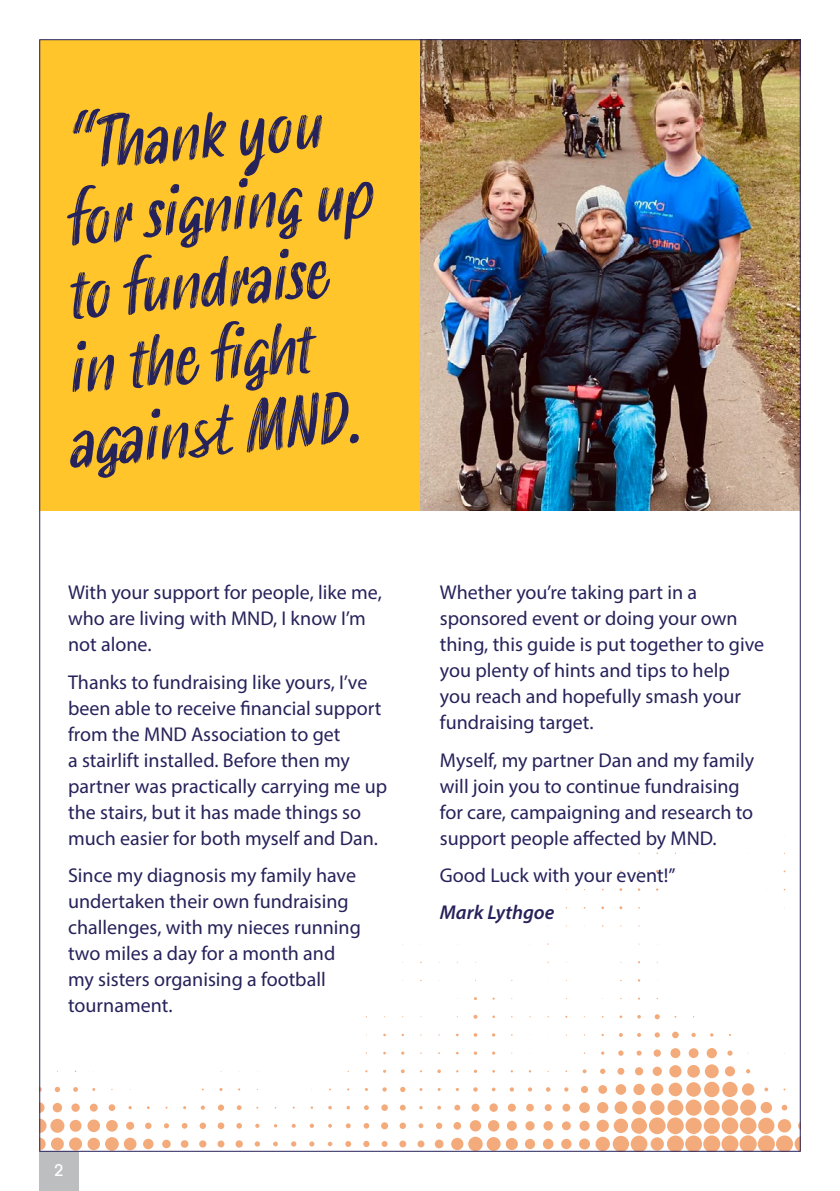
<style>
.page{position:relative;width:840px;height:1191px;background:#fff}
.page>*{position:absolute;margin:0;border:0;box-sizing:border-box;transform-origin:0 0}
.t1{font:italic 68px/74px "Smoothy";color:#26225a}
.t2{font:20px/26px "Myriad Pro";color:#26225a}
.t3{font:italic 600 20px "Myriad Pro";color:#26225a}
.t4{font:500 16px "ITC Avant Garde Std";color:#fff}
</style>
<div class="page">
<div style="left:39px;top:1151px;width:40px;height:40px;background:#bcbec0"></div>
<svg style="left:41px;top:834px;width:757px;height:315px"></svg>
<div style="left:40px;top:40px;width:380px;height:470px;background:#ffc52b"></div>
<img style="left:420px;top:41px;width:378px;height:469px">
<h1 class="t1" style="left:37px;top:114px;width:327px;text-indent:26px;rotate:-5deg">“Thank you for signing up to fundraise in the fight against MND.</h1>
<p class="t2" style="left:68px;top:579px;width:315px">With your support for people, like me, who are living with MND, I know I’m not alone.</p>
<p class="t2" style="left:68px;top:668px;width:320px">Thanks to fundraising like yours, I’ve been able to receive financial support from the MND Association to get<br>a stairlift installed. Before then my partner was practically carrying me up the stairs, but it has made things so much easier for both myself and Dan.</p>
<p class="t2" style="left:68px;top:862px;width:294px">Since my diagnosis my family have undertaken their own fundraising challenges, with my nieces running two miles a day for a month and my sisters organising a football tournament.</p>
<p class="t2" style="left:439px;top:579px;width:325px">Whether you’re taking part in a sponsored event or doing your own thing, this guide is put together to give you plenty of hints and tips to help you reach and hopefully smash your fundraising target.</p>
<p class="t2" style="left:439px;top:746px;width:315px">Myself, my partner Dan and my family will join you to continue fundraising for care, campaigning and research to support people affected by MND.</p>
<p class="t2" style="left:439px;top:862px;width:237px">Good Luck with your event!”</p>
<p class="t3" style="left:439px;top:900px;width:116px">Mark Lythgoe</p>
<p class="t4" style="left:55px;top:1159px;width:10px">2</p>
</div>
